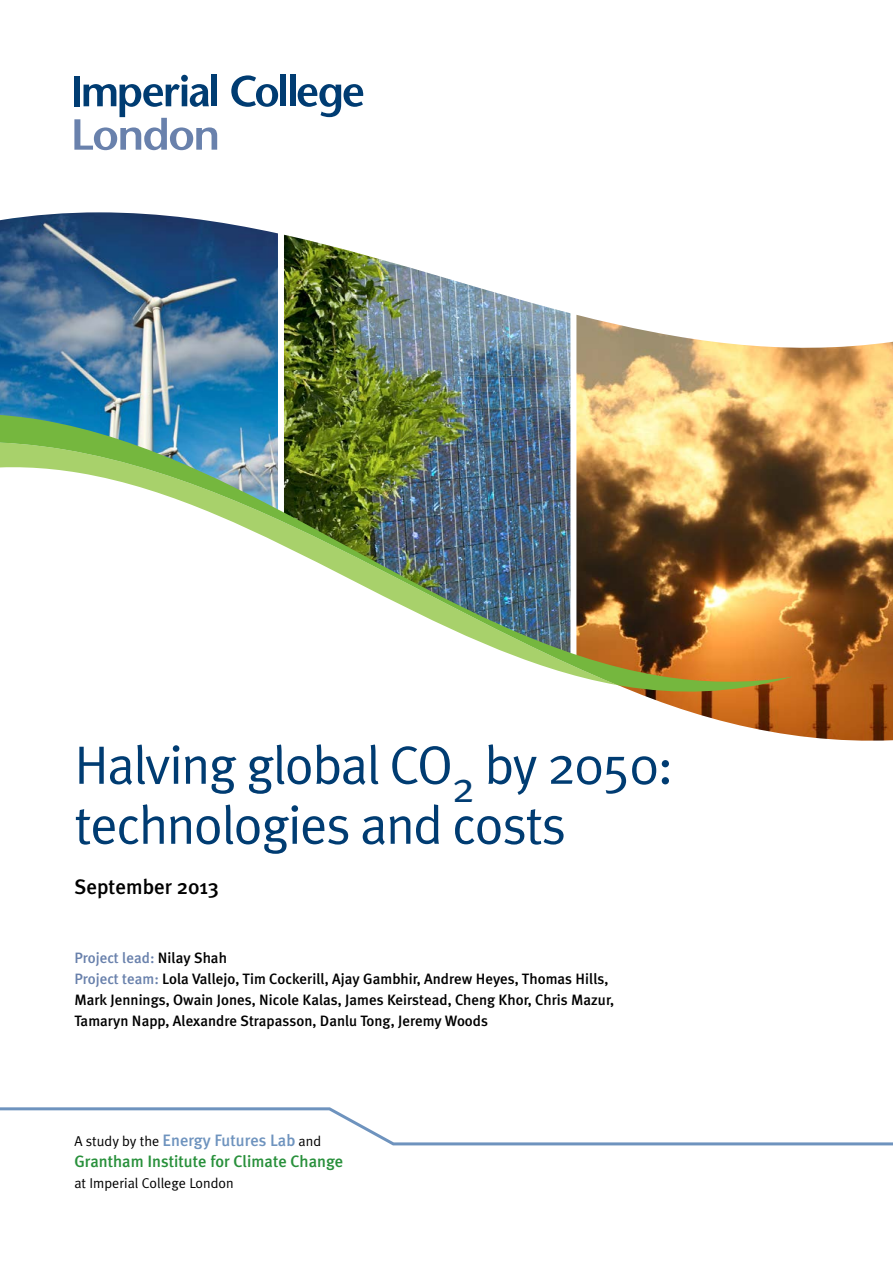
<style>
.page{position:relative;width:893px;height:1263px;background:#fff}
.page>*{position:absolute;margin:0;border:0;box-sizing:border-box;transform-origin:0 0}
.t1{font:54px/60px "Meta Plus Normal";letter-spacing:-.025em;color:#003c72}
.t2{font:500 21px "Meta Plus";color:#000}
.t3{font:500 16.5px/20.9px "Meta Plus";color:#28903b}
.t4{font:500 15px/21px "Meta Plus";color:#000}
.t5{font:14.25px "Meta Plus Normal";color:#000}
.s1{color:#6981ac}
.s2{font-family:"Meta Plus Normal";font-weight:400;font-size:14.25px;color:#000}
.s3{color:#6e93be}
</style>
<div class="page">
<svg style="left:0;top:1107px;width:893px;height:39px"></svg>
<img style="left:0;top:212px;width:278px;height:202px">
<img style="left:284px;top:235px;width:286px;height:179px">
<img style="left:576px;top:315px;width:317px;height:426px">
<img style="left:0;top:414px;width:793px;height:281px">
<div style="left:212px;top:74px;width:5px;height:32px;background:#003c72"></div>
<svg style="left:231px;top:75px;width:47px;height:32px"></svg>
<div style="left:281px;top:74px;width:5px;height:32px;background:#003c72"></div>
<div style="left:290px;top:74px;width:5px;height:32px;background:#003c72"></div>
<svg style="left:298px;top:84px;width:66px;height:33px"></svg>
<svg style="left:74px;top:75px;width:143px;height:75px"></svg>
<h1 class="t1" style="left:74px;top:734px;width:601px">Halving global CO<sub>2</sub> by 2050: technologies and costs</h1>
<h2 class="t2" style="left:74px;top:874px;width:146px">September 2013</h2>
<p class="t4" style="left:74px;top:947px;width:541px"><span class="s1">Project lead:</span> Nilay Shah<br><span class="s1">Project team:</span> Lola Vallejo, Tim Cockerill, Ajay Gambhir, Andrew Heyes, Thomas Hills, Mark Jennings, Owain Jones, Nicole Kalas, James Keirstead, Cheng Khor, Chris Mazur, Tamaryn Napp, Alexandre Strapasson, Danlu Tong, Jeremy Woods</p>
<p class="t3" style="left:74px;top:1130px;width:270px"><span class="s2">A study by the</span> <span class="s3">Energy Futures Lab</span> <span class="s2">and<br></span>Grantham Institute for Climate Change</p>
<p class="t5" style="left:74px;top:1175px;width:161px">at Imperial College London</p>
</div>
